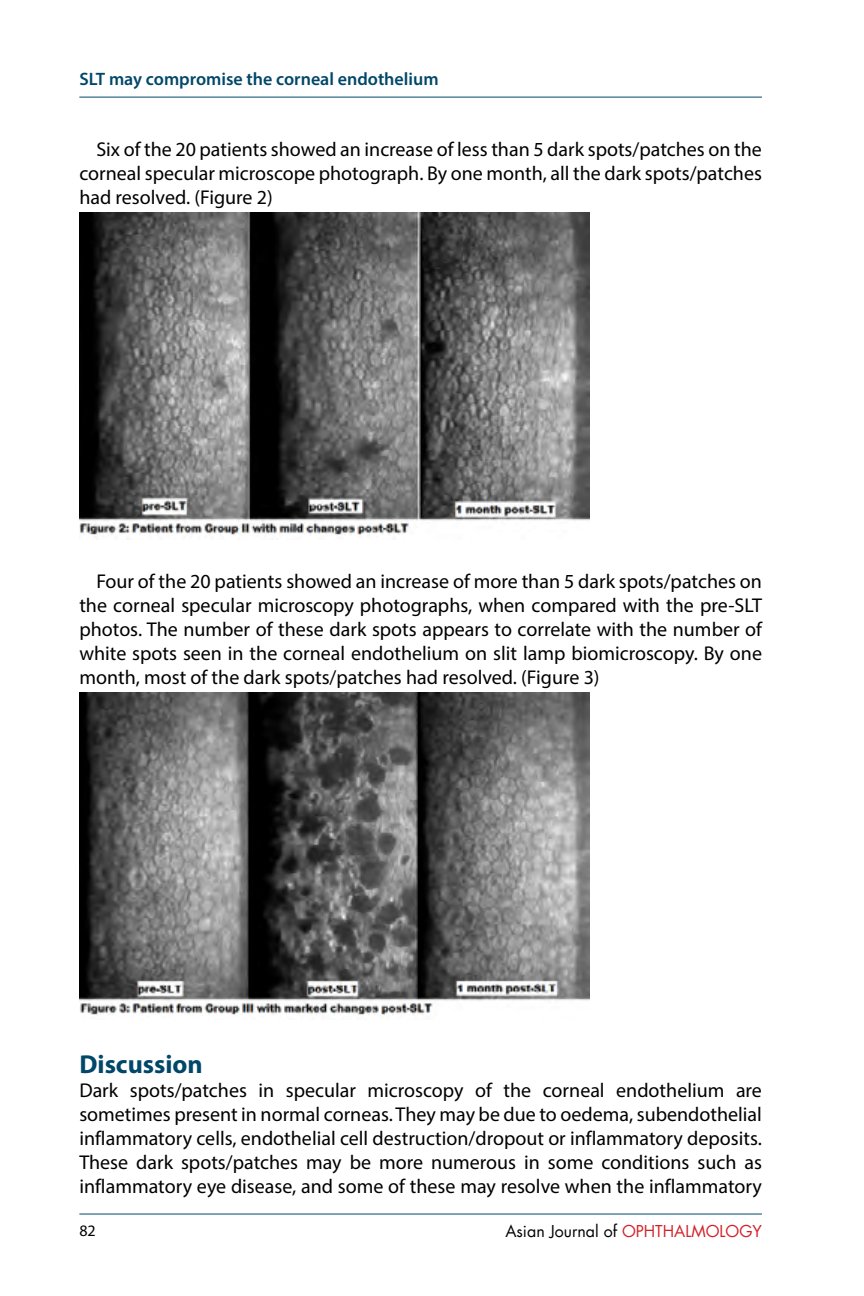
<style>
.page{position:relative;width:864px;height:1296px;background:#fff}
.page>*{position:absolute;margin:0;border:0;box-sizing:border-box;transform-origin:0 0}
.t1{font:700 26px "Myriad Pro";color:#004769}
.t2{font:20px/24px "Myriad Pro";color:#000;text-align:justify}
.t3{font:600 18px "Myriad Pro";color:#004769}
.t4{font:16px "Futura LT";color:#000}
.t5{font:16px "Myriad Pro";color:#000}
.s1{color:#d2232a}
</style>
<div class="page">
<hr style="left:79px;top:97px;width:683px;height:1px;background:#004769">
<hr style="left:79px;top:1214px;width:683px;height:1px;background:#004769">
<img style="left:79px;top:212px;width:511px;height:327px">
<img style="left:79px;top:693px;width:511px;height:322px">
<p class="t3" style="left:79px;top:68px;width:361px">SLT may compromise the corneal endothelium</p>
<p class="t2" style="left:79px;top:137px;width:684px;text-indent:17px">Six of the 20 patients showed an increase of less than 5 dark spots/patches on the corneal specular microscope photograph. By one month, all the dark spots/patches had resolved. (Figure 2)</p>
<p class="t2" style="left:79px;top:569px;width:684px;text-indent:17px">Four of the 20 patients showed an increase of more than 5 dark spots/patches on the corneal specular microscopy photographs, when compared with the pre-SLT photos. The number of these dark spots appears to correlate with the number of white spots seen in the corneal endothelium on slit lamp biomicroscopy. By one month, most of the dark spots/patches had resolved. (Figure 3)</p>
<h1 class="t1" style="left:79px;top:1048px;width:125px">Discussion</h1>
<p class="t2" style="left:79px;top:1078px;width:684px">Dark spots/patches in specular microscopy of the corneal endothelium are sometimes present in normal corneas. They may be due to oedema, subendothelial inflammatory cells, endothelial cell destruction/dropout or inflammatory deposits.<br>These dark spots/patches may be more numerous in some conditions such as inflammatory eye disease, and some of these may resolve when the inflammatory</p>
<p class="t5" style="left:79px;top:1221px;width:18px">82</p>
<p class="t4" style="left:505px;top:1221px;width:258px">Asian Journal of <span class="s1">OPHTHALMOLOGY</span></p>
</div>
